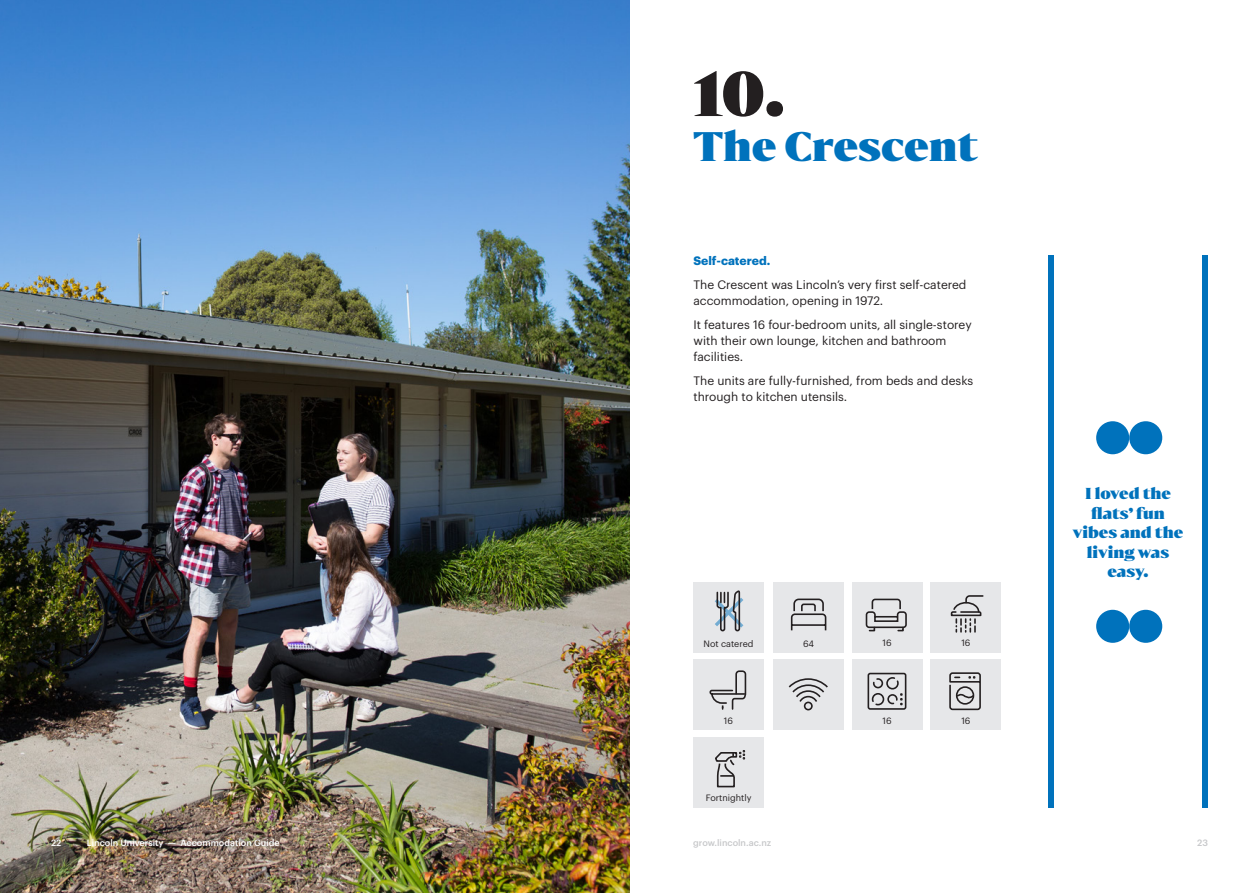
<style>
.page{position:relative;width:1259px;height:893px;background:#fff}
.page>*{position:absolute;margin:0;border:0;box-sizing:border-box;transform-origin:0 0}
.Page_Title{font:900 60px "Bw Darius";color:#231f20}
.Page_Title-2{font:900 39px "Bw Darius";color:#0072bc}
.PG-Student_Quote_10p{font:900 15px/19.5px "Bw Darius";color:#0072bc;text-align:center}
.Body_Text_Half-Space{font:12px/15.8px "Graphik";color:#231f20}
.Subheading_Blue_Bold{font:700 12px "Graphik";color:#0072bc}
.t1{font:500 9px "Graphik";color:#fff}
.Body_Text_Half-Space-2{font:9px "Graphik";color:#231f20}
.t2{font:500 9px "Graphik";color:#c7c8ca}
</style>
<div class="page">
<img style="left:0;top:0;width:629px;height:893px">
<div style="left:1048px;top:255px;width:5px;height:553px;background:#0072bc"></div>
<div style="left:1202px;top:255px;width:6px;height:553px;background:#0072bc"></div>
<div style="left:1096px;top:421px;width:33px;height:33px;background:#0072bc;border-radius:50%"></div>
<div style="left:1129px;top:421px;width:33px;height:33px;background:#0072bc;border-radius:50%"></div>
<div style="left:1096px;top:610px;width:33px;height:33px;background:#0072bc;border-radius:50%"></div>
<div style="left:1129px;top:610px;width:33px;height:33px;background:#0072bc;border-radius:50%"></div>
<div style="left:773px;top:660px;width:70px;height:70px;background:#e6e7e9"></div>
<svg style="left:788px;top:678px;width:40px;height:33px"></svg>
<div style="left:773px;top:582px;width:70px;height:70px;background:#e6e7e9"></div>
<svg style="left:790px;top:598px;width:37px;height:33px"></svg>
<div style="left:852px;top:582px;width:70px;height:70px;background:#e6e7e9"></div>
<svg style="left:865px;top:598px;width:42px;height:34px"></svg>
<div style="left:930px;top:660px;width:70px;height:70px;background:#e6e7e9"></div>
<div style="left:956px;top:686px;width:18px;height:19px;border:2px solid #231f20;border-radius:50%"></div>
<svg style="left:955px;top:693px;width:20px;height:7px"></svg>
<div style="left:949px;top:672px;width:32px;height:38px;border:2px solid #231f20;border-radius:2px"></div>
<svg style="left:968px;top:676px;width:7px;height:3px"></svg>
<div style="left:693px;top:738px;width:70px;height:70px;background:#e6e7e9"></div>
<svg style="left:715px;top:750px;width:30px;height:38px"></svg>
<div style="left:693px;top:582px;width:70px;height:70px;background:#e6e7e9"></div>
<svg style="left:715px;top:591px;width:28px;height:41px"></svg>
<div style="left:930px;top:582px;width:70px;height:70px;background:#e6e7e9"></div>
<svg style="left:950px;top:595px;width:34px;height:38px"></svg>
<div style="left:693px;top:660px;width:70px;height:70px;background:#e6e7e9"></div>
<svg style="left:709px;top:670px;width:38px;height:40px"></svg>
<div style="left:852px;top:660px;width:70px;height:70px;background:#e6e7e9"></div>
<svg style="left:867px;top:672px;width:40px;height:38px"></svg>
<p class="Page_Title" style="left:693px;top:52px;width:93px">10.</p>
<p class="Page_Title-2" style="left:693px;top:120px;width:285px">The Crescent</p>
<p class="Subheading_Blue_Bold" style="left:693px;top:251px;width:78px">Self-catered.</p>
<p class="Body_Text_Half-Space" style="left:693px;top:276px;width:274px">The Crescent was Lincoln’s very first self-catered accommodation, opening in 1972.</p>
<p class="Body_Text_Half-Space" style="left:693px;top:316px;width:280px">It features 16 four-bedroom units, all single-storey with their own lounge, kitchen and bathroom facilities.</p>
<p class="Body_Text_Half-Space" style="left:693px;top:372px;width:281px">The units are fully-furnished, from beds and desks through to kitchen utensils.</p>
<p class="Body_Text_Half-Space-2" style="left:803px;top:637px;width:13px">64</p>
<p class="Body_Text_Half-Space-2" style="left:882px;top:636px;width:11px">16</p>
<p class="Body_Text_Half-Space-2" style="left:703px;top:637px;width:51px">Not catered</p>
<p class="Body_Text_Half-Space-2" style="left:961px;top:636px;width:11px">16</p>
<p class="Body_Text_Half-Space-2" style="left:724px;top:714px;width:11px">16</p>
<p class="Body_Text_Half-Space-2" style="left:882px;top:714px;width:11px">16</p>
<p class="Body_Text_Half-Space-2" style="left:706px;top:791px;width:47px">Fortnightly</p>
<p class="Body_Text_Half-Space-2" style="left:961px;top:714px;width:11px">16</p>
<p class="PG-Student_Quote_10p" style="left:1073px;top:483px;width:112px">I loved the flats’ fun vibes and the living was easy.</p>
<p class="t1" style="left:51px;top:836px;width:12px">22</p>
<p class="t1" style="left:87px;top:836px;width:194px">Lincoln University — Accommodation Guide</p>
<p class="t2" style="left:693px;top:836px;width:79px">grow.lincoln.ac.nz</p>
<p class="t2" style="left:1197px;top:836px;width:12px">23</p>
</div>
